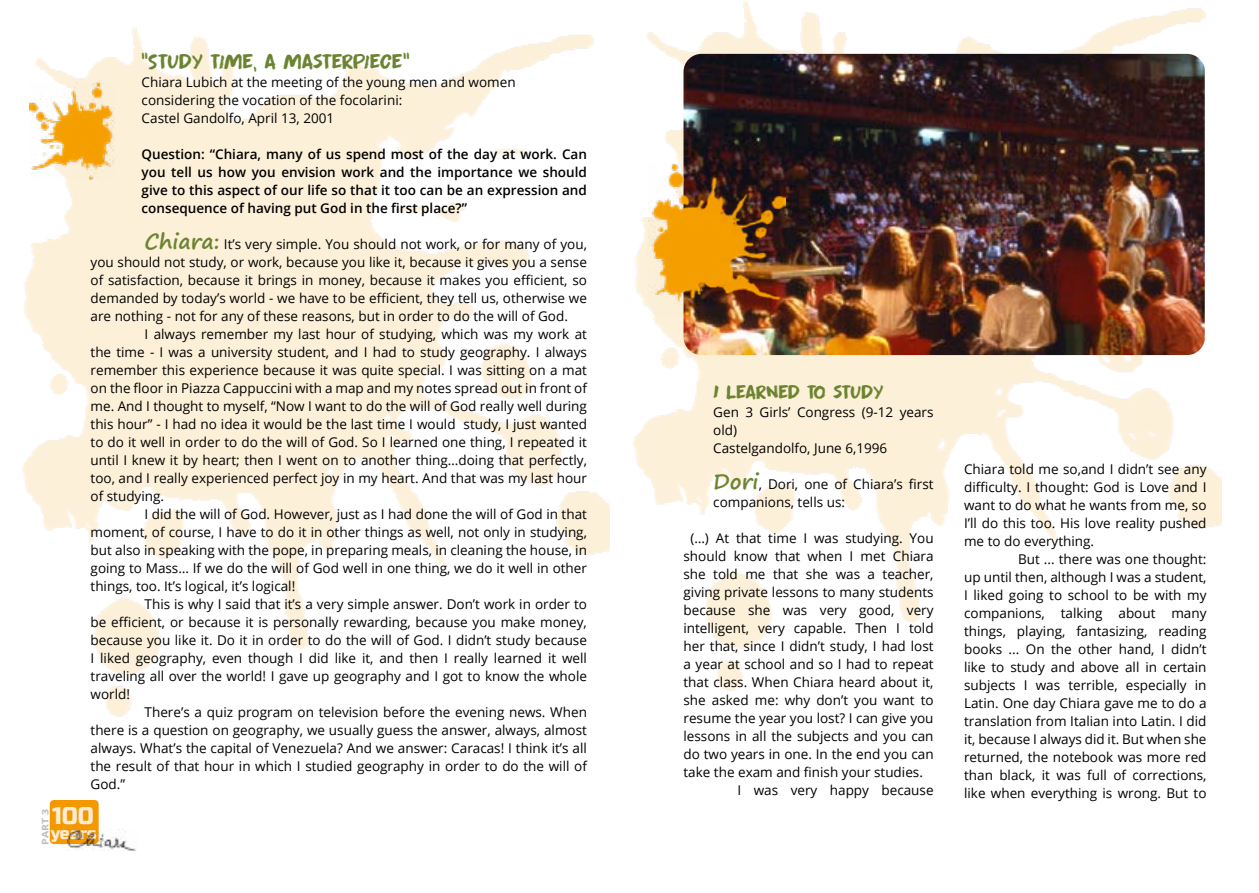
<style>
.page{position:relative;width:1259px;height:893px;background:#fff}
.page>*{position:absolute;margin:0;border:0;box-sizing:border-box;transform-origin:0 0}
.t1{font:24px "Russo One";color:#feecd4}
.t2{font:21px "Apex Brush DEMO";letter-spacing:-.04em;color:#6c8431}
.t3{font:19.5px "Apex Brush DEMO";letter-spacing:-.03em;color:#6c8431}
.t4{font:16.5px "Russo One";color:#feecd4}
.t5{font:13.5px/18px "Open Sans";color:#000}
.t6{font:600 13.5px/18px "Open Sans";color:#000;text-align:justify}
.t7{font:700 8.85px "Open Sans";color:#bcbcbc;scale:1.18 1}
.s1{font-family:"Segoe Print";font-weight:700;font-size:21px;color:#6c8431}
</style>
<div class="page">
<div style="left:50px;top:800px;width:49px;height:44px;background:#f49800;border-radius:4px"></div>
<img style="left:67px;top:830px;width:69px;height:20px">
<img style="left:633px;top:1px;width:588px;height:690px">
<img style="left:22px;top:28px;width:588px;height:689px">
<img style="left:29px;top:83px;width:86px;height:97px">
<img style="left:683px;top:54px;width:521px;height:301px">
<img style="left:648px;top:164px;width:137px;height:153px">
<h2 class="t2" style="left:142px;top:49px;width:269px">"STUDY TIME, A MASTERPIECE"</h2>
<p class="t5" style="left:142px;top:73px;width:375px">Chiara Lubich at the meeting of the young men and women considering the vocation of the focolarini:<br>Castel Gandolfo, April 13, 2001</p>
<p class="t6" style="left:142px;top:145px;width:447px">Question: “Chiara, many of us spend most of the day at work. Can you tell us how you envision work and the importance we should give to this aspect of our life so that it too can be an expression and consequence of having put God in the first place?”</p>
<p class="t5" style="left:145px;top:235px;width:444px"><span class="s1">Chiara:</span> It’s very simple. You should not work, or for many of you,</p>
<p class="t5" style="left:91px;top:253px;width:498px">you should not study, or work, because you like it, because it gives you a sense</p>
<p class="t5" style="left:91px;top:271px;width:498px">of satisfaction, because it brings in money, because it makes you efficient, so</p>
<p class="t5" style="left:91px;top:289px;width:498px">demanded by today’s world - we have to be efficient, they tell us, otherwise we</p>
<p class="t5" style="left:91px;top:307px;width:479px">are nothing - not for any of these reasons, but in order to do the will of God.</p>
<p class="t5" style="left:145px;top:325px;width:444px">I always remember my last hour of studying, which was my work at</p>
<p class="t5" style="left:91px;top:343px;width:498px">the time - I was a university student, and I had to study geography. I always</p>
<p class="t5" style="left:91px;top:361px;width:498px">remember this experience because it was quite special. I was sitting on a mat</p>
<p class="t5" style="left:91px;top:379px;width:498px">on the floor in Piazza Cappuccini with a map and my notes spread out in front of</p>
<p class="t5" style="left:91px;top:397px;width:498px">me. And I thought to myself, “Now I want to do the will of God really well during</p>
<p class="t5" style="left:91px;top:415px;width:498px">this hour” - I had no idea it would be the last time I would study, I just wanted</p>
<p class="t5" style="left:91px;top:433px;width:498px">to do it well in order to do the will of God. So I learned one thing, I repeated it</p>
<p class="t5" style="left:91px;top:451px;width:498px">until I knew it by heart; then I went on to another thing…doing that perfectly,</p>
<p class="t5" style="left:91px;top:469px;width:498px">too, and I really experienced perfect joy in my heart. And that was my last hour</p>
<p class="t5" style="left:91px;top:487px;width:75px">of studying.</p>
<p class="t5" style="left:145px;top:505px;width:444px">I did the will of God. However, just as I had done the will of God in that</p>
<p class="t5" style="left:91px;top:523px;width:498px">moment, of course, I have to do it in other things as well, not only in studying,</p>
<p class="t5" style="left:91px;top:541px;width:498px">but also in speaking with the pope, in preparing meals, in cleaning the house, in</p>
<p class="t5" style="left:91px;top:559px;width:498px">going to Mass… If we do the will of God well in one thing, we do it well in other</p>
<p class="t5" style="left:91px;top:577px;width:206px">things, too. It’s logical, it’s logical!</p>
<p class="t5" style="left:145px;top:595px;width:444px">This is why I said that it’s a very simple answer. Don’t work in order to</p>
<p class="t5" style="left:91px;top:613px;width:498px">be efficient, or because it is personally rewarding, because you make money,</p>
<p class="t5" style="left:91px;top:631px;width:498px">because you like it. Do it in order to do the will of God. I didn’t study because</p>
<p class="t5" style="left:91px;top:649px;width:498px">I liked geography, even though I did like it, and then I really learned it well</p>
<p class="t5" style="left:91px;top:667px;width:498px">traveling all over the world! I gave up geography and I got to know the whole</p>
<p class="t5" style="left:91px;top:685px;width:41px">world!</p>
<p class="t5" style="left:145px;top:703px;width:444px">There’s a quiz program on television before the evening news. When</p>
<p class="t5" style="left:91px;top:721px;width:498px">there is a question on geography, we usually guess the answer, always, almost</p>
<p class="t5" style="left:91px;top:739px;width:498px">always. What’s the capital of Venezuela? And we answer: Caracas! I think it’s all</p>
<p class="t5" style="left:91px;top:757px;width:498px">the result of that hour in which I studied geography in order to do the will of</p>
<p class="t5" style="left:91px;top:775px;width:36px">God.”</p>
<h1 class="t1" style="left:52px;top:802px;width:43px">100</h1>
<p class="t4" style="left:51px;top:824px;width:48px">years</p>
<p class="t7" style="left:39px;top:845px;width:32px;rotate:-90deg">PART 3</p>
<h3 class="t3" style="left:713px;top:380px;width:172px">I LEARNED TO STUDY</h3>
<p class="t5" style="left:713px;top:403px;width:222px">Gen 3 Girls’ Congress (9-12 years old)<br>Castelgandolfo, June 6,1996</p>
<p class="t5" style="left:713px;top:475px;width:222px"><span class="s1">Dori</span>, Dori, one of Chiara’s first companions, tells us:</p>
<p class="t5" style="left:690px;top:529px;width:245px">(…) At that time I was studying. You</p>
<p class="t5" style="left:683px;top:547px;width:252px">should know that when I met Chiara</p>
<p class="t5" style="left:683px;top:565px;width:252px">she told me that she was a teacher,</p>
<p class="t5" style="left:683px;top:583px;width:252px">giving private lessons to many students</p>
<p class="t5" style="left:683px;top:601px;width:252px">because she was very good, very</p>
<p class="t5" style="left:683px;top:619px;width:252px">intelligent, very capable. Then I told</p>
<p class="t5" style="left:683px;top:637px;width:252px">her that, since I didn’t study, I had lost</p>
<p class="t5" style="left:683px;top:655px;width:252px">a year at school and so I had to repeat</p>
<p class="t5" style="left:683px;top:673px;width:252px">that class. When Chiara heard about it,</p>
<p class="t5" style="left:683px;top:691px;width:252px">she asked me: why don’t you want to</p>
<p class="t5" style="left:683px;top:709px;width:252px">resume the year you lost? I can give you</p>
<p class="t5" style="left:683px;top:727px;width:252px">lessons in all the subjects and you can</p>
<p class="t5" style="left:683px;top:745px;width:252px">do two years in one. In the end you can</p>
<p class="t5" style="left:683px;top:763px;width:241px">take the exam and finish your studies.</p>
<p class="t5" style="left:737px;top:781px;width:198px">I was very happy because</p>
<p class="t5" style="left:964px;top:460px;width:244px">Chiara told me so,and I didn’t see any</p>
<p class="t5" style="left:964px;top:478px;width:244px">difficulty. I thought: God is Love and I</p>
<p class="t5" style="left:964px;top:496px;width:244px">want to do what he wants from me, so</p>
<p class="t5" style="left:964px;top:514px;width:244px">I’ll do this too. His love reality pushed</p>
<p class="t5" style="left:964px;top:532px;width:131px">me to do everything.</p>
<p class="t5" style="left:1018px;top:550px;width:190px">But ... there was one thought:</p>
<p class="t5" style="left:964px;top:568px;width:244px">up until then, although I was a student,</p>
<p class="t5" style="left:964px;top:586px;width:244px">I liked going to school to be with my</p>
<p class="t5" style="left:964px;top:604px;width:244px">companions, talking about many</p>
<p class="t5" style="left:964px;top:622px;width:244px">things, playing, fantasizing, reading</p>
<p class="t5" style="left:964px;top:640px;width:244px">books ... On the other hand, I didn’t</p>
<p class="t5" style="left:964px;top:658px;width:244px">like to study and above all in certain</p>
<p class="t5" style="left:964px;top:675px;width:244px">subjects I was terrible, especially in</p>
<p class="t5" style="left:964px;top:693px;width:244px">Latin. One day Chiara gave me to do a</p>
<p class="t5" style="left:964px;top:711px;width:244px">translation from Italian into Latin. I did</p>
<p class="t5" style="left:964px;top:729px;width:244px">it, because I always did it. But when she</p>
<p class="t5" style="left:964px;top:747px;width:244px">returned, the notebook was more red</p>
<p class="t5" style="left:964px;top:765px;width:244px">than black, it was full of corrections,</p>
<p class="t5" style="left:964px;top:783px;width:244px">like when everything is wrong. But to</p>
</div>
